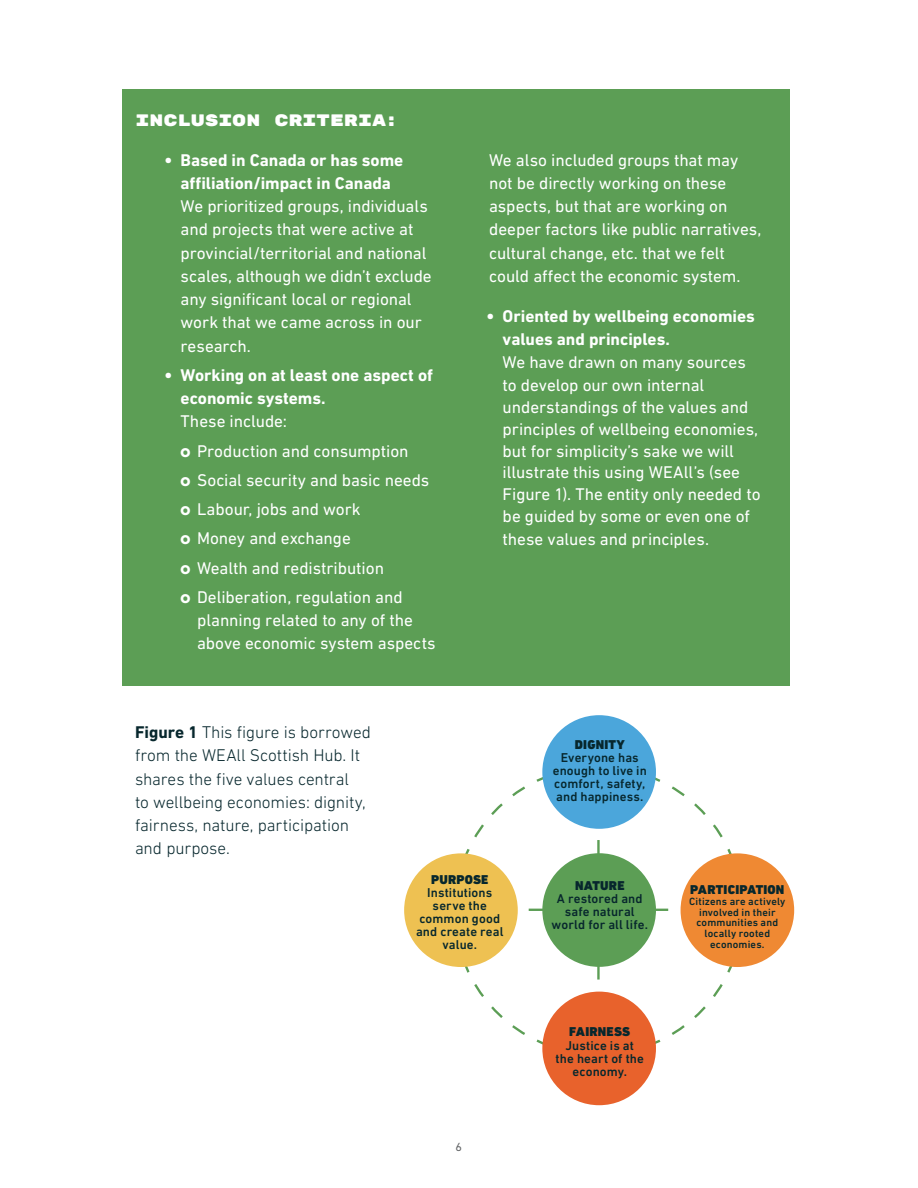
<style>
.page{position:relative;width:918px;height:1188px;background:#fff}
.page>*{position:absolute;margin:0;border:0;box-sizing:border-box;transform-origin:0 0}
.t1{font:17.25px/23.2px "DIN Next LT Pro";letter-spacing:-.005em;color:#fff}
.t2{font:300 17.25px/23.2px "DIN Next LT Pro";letter-spacing:-.005em;color:#07272d}
.t3{font:700 17.25px/23.2px "DIN Next LT Pro";color:#fff}
.t4{font:16.5px "Rubik Mono One";letter-spacing:-.005em;color:#fff}
.t5{font:500 13.05px/13px "DIN Next LT Pro";letter-spacing:.01em;color:#07272d;text-align:center}
.t6{font:900 13.05px "DIN Next LT Pro";letter-spacing:.015em;color:#07272d}
.t7{font:12px "DIN Next LT Pro";color:#626466}
.t8{font:500 10.65px/10.6px "DIN Next LT Pro";letter-spacing:.015em;color:#07272d;text-align:center}
.s1{font-size:18px}
.s2{font-weight:700}
</style>
<div class="page">
<div style="left:122px;top:89px;width:668px;height:596px;background:#5c9e55"></div>
<svg style="left:436px;top:747px;width:325px;height:325px"></svg>
<div style="left:542px;top:715px;width:114px;height:114px;background:#4ba6db;border-radius:50%"></div>
<div style="left:542px;top:853px;width:114px;height:114px;background:#5c9e55;border-radius:50%"></div>
<div style="left:542px;top:992px;width:114px;height:113px;background:#e8622c;border-radius:50%"></div>
<div style="left:404px;top:853px;width:114px;height:114px;background:#eec152;border-radius:50%"></div>
<div style="left:681px;top:853px;width:113px;height:114px;background:#ef8933;border-radius:50%"></div>
<p class="t4" style="left:136px;top:114px;width:264px">INCLUSION CRITERIA:</p>
<p class="t3" style="left:164px;top:150px;width:241px;text-align:center"><span class="s1">•</span> Based in Canada or has some affiliation/impact in Canada</p>
<p class="t1" style="left:181px;top:196px;width:253px">We prioritized groups, individuals and projects that were active at provincial/territorial and national scales, although we didn’t exclude any significant local or regional work that we came across in our research.</p>
<p class="t3" style="left:181px;top:365px;width:254px;text-indent:-16px"><span class="s1">•</span> Working on at least one aspect of economic systems.</p>
<p class="t1" style="left:197px;top:408px;width:234px;line-height:29.2px;text-indent:-16px">These include:<br>Production and consumption<br>Social security and basic needs<br>Labour, jobs and work<br>Money and exchange<br>Wealth and redistribution<br>Deliberation, regulation and</p>
<p class="t1" style="left:197px;top:610px;width:240px">planning related to any of the above economic system aspects</p>
<p class="t2" style="left:135px;top:722px;width:237px"><span class="s2">Figure 1</span> This figure is borrowed from the WEAll Scottish Hub. It shares the five values central<br>to wellbeing economies: dignity, fairness, nature, participation and purpose.</p>
<p class="t1" style="left:489px;top:149px;width:274px">We also included groups that may not be directly working on these aspects, but that are working on deeper factors like public narratives, cultural change, etc. that we felt could affect the economic system.</p>
<p class="t3" style="left:503px;top:306px;width:254px;text-indent:-16px"><span class="s1">•</span> Oriented by wellbeing economies values and principles.</p>
<p class="t1" style="left:503px;top:352px;width:259px;line-height:22.2px">We have drawn on many sources to develop our own internal understandings of the values and principles of wellbeing economies, but for simplicity’s sake we will illustrate this using WEAll’s (see<br>Figure 1). The entity only needed to be guided by some or even one of these values and principles.</p>
<p class="t6" style="left:575px;top:740px;width:51px">DIGNITY</p>
<p class="t5" style="left:553px;top:752px;width:96px">Everyone has enough to live in comfort, safety, and happiness.</p>
<p class="t6" style="left:431px;top:875px;width:59px">PURPOSE</p>
<p class="t5" style="left:416px;top:887px;width:89px">Institutions serve the common good and create real value.</p>
<p class="t7" style="left:455px;top:1143px;width:8px">6</p>
<p class="t6" style="left:575px;top:881px;width:51px">NATURE</p>
<p class="t5" style="left:552px;top:893px;width:98px">A restored and safe natural world for all life.</p>
<p class="t6" style="left:569px;top:1027px;width:62px">FAIRNESS</p>
<p class="t5" style="left:556px;top:1040px;width:90px">Justice is at the heart of the economy.</p>
<p class="t6" style="left:690px;top:885px;width:96px">PARTICIPATION</p>
<p class="t8" style="left:689px;top:897px;width:98px">Citizens are actively involved in their communities and locally rooted economies.</p>
</div>
